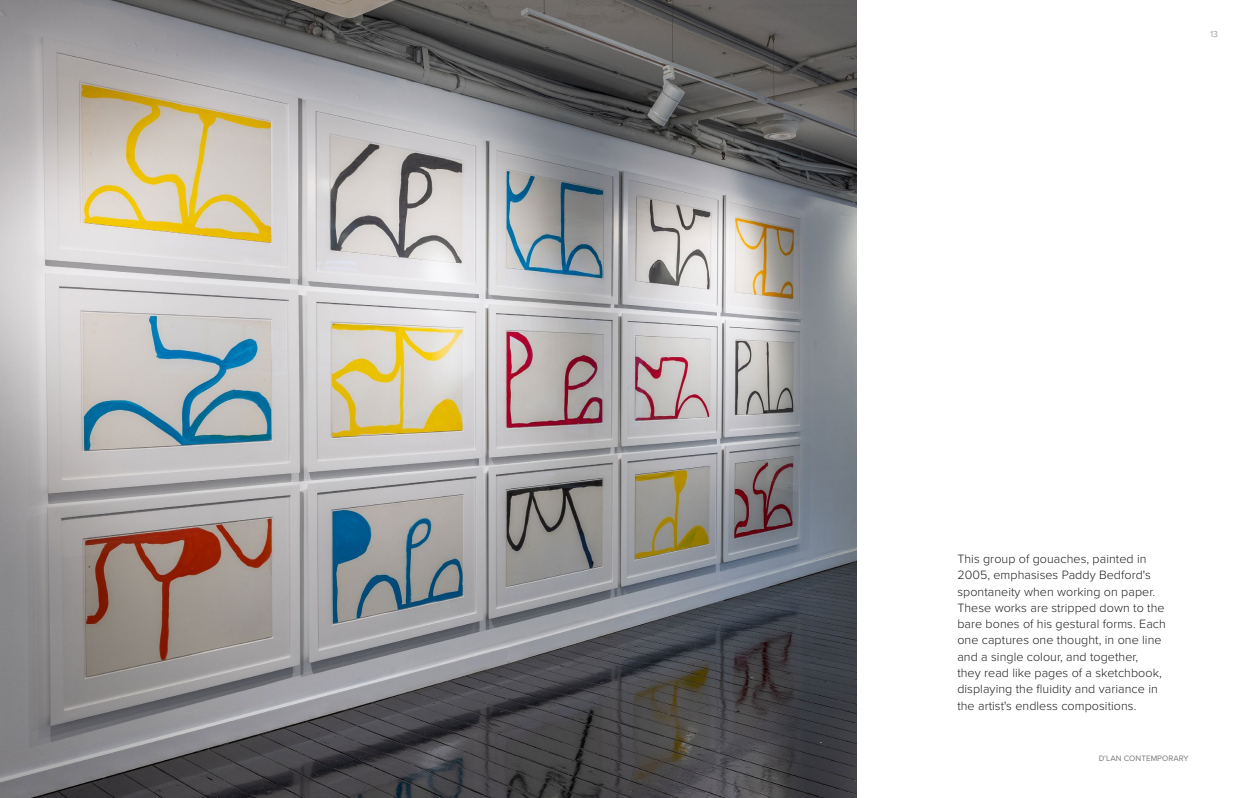
<style>
.page{position:relative;width:1241px;height:798px;background:#fff}
.page>*{position:absolute;margin:0;border:0;box-sizing:border-box;transform-origin:0 0}
.essay_text{font:300 12.5px/16.2px "Proxima Nova";letter-spacing:.005em;color:#231f20}
.t1{font:300 8.75px "Proxima Nova";color:#76787b}
.t2{font:8.12px "Proxima Nova";letter-spacing:.005em;color:#76787b}
</style>
<div class="page">
<img style="left:0;top:0;width:856px;height:797px">
<p class="t1" style="left:1210px;top:28px;width:9px">13</p>
<p class="essay_text" style="left:957px;top:550px;width:210px">This group of gouaches, painted in 2005, emphasises Paddy Bedford's spontaneity when working on paper.<br>These works are stripped down to the bare bones of his gestural forms. Each one captures one thought, in one line and a single colour, and together,<br>they read like pages of a sketchbook, displaying the fluidity and variance in the artist's endless compositions.</p>
<p class="t2" style="left:1098px;top:751px;width:91px">D’LAN CONTEMPORARY</p>
</div>
